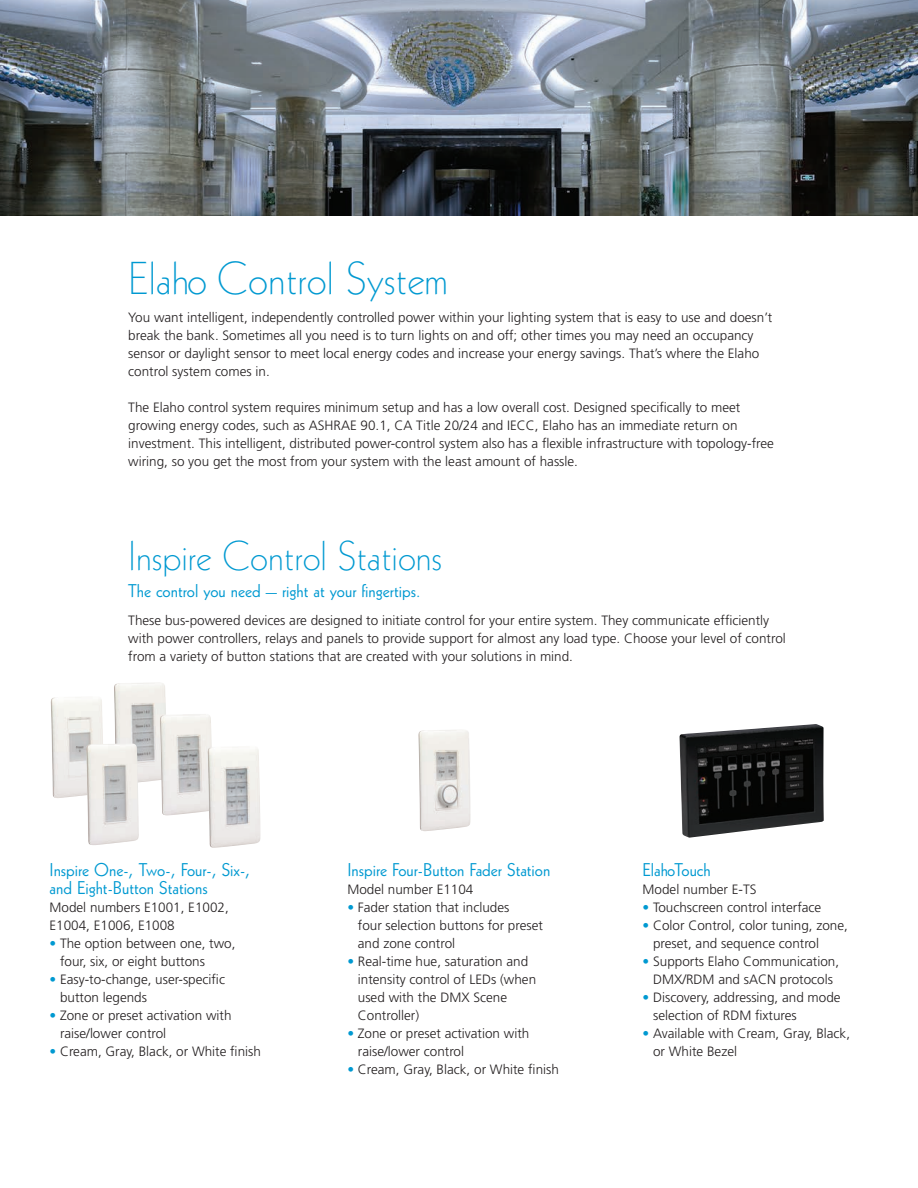
<style>
.page{position:relative;width:918px;height:1188px;background:#fff}
.page>*{position:absolute;margin:0;border:0;box-sizing:border-box;transform-origin:0 0}
.t1{font:45px "Geometric 231 BT Light C";color:#0099d1}
.t2{font:40.5px "Geometric 231 BT Light C";color:#0099d1}
.t3{font:18px/18px "Geometric 231 BT Roman C";color:#0099d1}
.t4{font:300 13.5px/18px "Frutiger LT";color:#231f20}
.s1{color:#0099d1}
</style>
<div class="page">
<img style="left:0;top:0;width:918px;height:216px">
<img style="left:51px;top:697px;width:52px;height:101px">
<img style="left:114px;top:683px;width:52px;height:100px">
<img style="left:160px;top:714px;width:52px;height:102px">
<img style="left:207px;top:746px;width:54px;height:102px">
<img style="left:418px;top:730px;width:53px;height:101px">
<img style="left:679px;top:724px;width:145px;height:114px">
<img style="left:86px;top:743px;width:53px;height:102px">
<h1 class="t1" style="left:128px;top:250px;width:322px">Elaho Control System</h1>
<p class="t4" style="left:128px;top:308px;width:646px">You want intelligent, independently controlled power within your lighting system that is easy to use and doesn’t break the bank. Sometimes all you need is to turn lights on and off; other times you may need an occupancy sensor or daylight sensor to meet local energy codes and increase your energy savings. That’s where the Elaho control system comes in.</p>
<p class="t4" style="left:128px;top:398px;width:647px">The Elaho control system requires minimum setup and has a low overall cost. Designed specifically to meet growing energy codes, such as ASHRAE 90.1, CA Title 20/24 and IECC, Elaho has an immediate return on investment. This intelligent, distributed power-control system also has a flexible infrastructure with topology-free wiring, so you get the most from your system with the least amount of hassle.</p>
<h2 class="t2" style="left:128px;top:530px;width:315px">Inspire Control Stations</h2>
<h3 class="t3" style="left:128px;top:582px;width:294px">The control you need – right at your fingertips.</h3>
<p class="t4" style="left:128px;top:611px;width:659px">These bus-powered devices are designed to initiate control for your entire system. They communicate efficiently with power controllers, relays and panels to provide support for almost any load type. Choose your level of control from a variety of button stations that are created with your solutions in mind.</p>
<h3 class="t3" style="left:50px;top:860px;width:202px">Inspire One-, Two-, Four-, Six-, and Eight-Button Stations</h3>
<p class="t4" style="left:50px;top:898px;width:181px">Model numbers E1001, E1002,<br>E1004, E1006, E1008</p>
<p class="t4" style="left:60px;top:934px;width:177px;text-indent:-11px"><span class="s1">•</span> The option between one, two, four, six, or eight buttons</p>
<p class="t4" style="left:60px;top:970px;width:167px;text-indent:-11px"><span class="s1">•</span> Easy-to-change, user-specific button legends</p>
<p class="t4" style="left:60px;top:1006px;width:173px;text-indent:-11px"><span class="s1">•</span> Zone or preset activation with raise/lower control</p>
<p class="t4" style="left:50px;top:1042px;width:213px"><span class="s1">•</span> Cream, Gray, Black, or White finish</p>
<h3 class="t3" style="left:347px;top:860px;width:204px">Inspire Four-Button Fader Station</h3>
<p class="t4" style="left:347px;top:880px;width:128px">Model number E1104</p>
<p class="t4" style="left:358px;top:898px;width:187px;text-indent:-11px"><span class="s1">•</span> Fader station that includes<br>four selection buttons for preset and zone control</p>
<p class="t4" style="left:358px;top:952px;width:180px;text-indent:-11px"><span class="s1">•</span> Real-time hue, saturation and intensity control of LEDs (when used with the DMX Scene<br>Controller)</p>
<p class="t4" style="left:358px;top:1024px;width:173px;text-indent:-11px"><span class="s1">•</span> Zone or preset activation with raise/lower control</p>
<p class="t4" style="left:347px;top:1060px;width:213px"><span class="s1">•</span> Cream, Gray, Black, or White finish</p>
<h3 class="t3" style="left:643px;top:860px;width:70px">ElahoTouch</h3>
<p class="t4" style="left:643px;top:880px;width:116px">Model number E-TS</p>
<p class="t4" style="left:643px;top:898px;width:180px"><span class="s1">•</span> Touchscreen control interface</p>
<p class="t4" style="left:653px;top:916px;width:196px;text-indent:-11px"><span class="s1">•</span> Color Control, color tuning, zone, preset, and sequence control</p>
<p class="t4" style="left:643px;top:952px;width:198px;text-align:center"><span class="s1">•</span> Supports Elaho Communication,<br>DMX/RDM and sACN protocols</p>
<p class="t4" style="left:653px;top:988px;width:189px;text-indent:-11px"><span class="s1">•</span> Discovery, addressing, and mode selection of RDM fixtures</p>
<p class="t4" style="left:653px;top:1024px;width:199px;text-indent:-11px"><span class="s1">•</span> Available with Cream, Gray, Black, or White Bezel</p>
</div>
